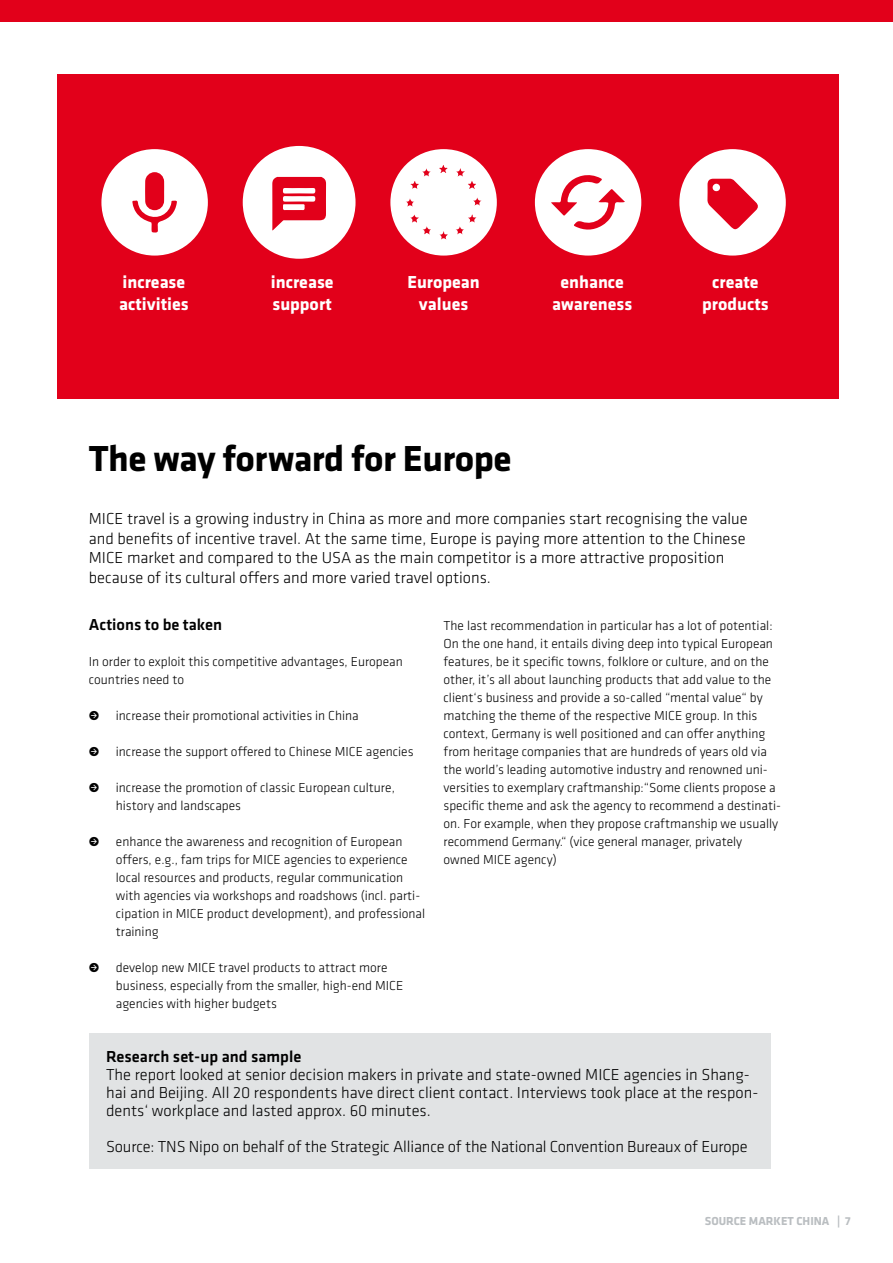
<style>
.page{position:relative;width:893px;height:1263px;background:#fff}
.page>*{position:absolute;margin:0;border:0;box-sizing:border-box;transform-origin:0 0}
.t1{font:700 37.5px "Klavika";letter-spacing:-.015em;color:#000}
.t2{font:700 18px/21.6px "Klavika";color:#fff;text-align:center}
.t3{font:300 16.5px/19.8px "Klavika";color:#000}
.t4{font:500 16.5px "Klavika";color:#000}
.t5{font:300 13.5px/18px "Klavika";color:#000}
.t6{font:700 12px "Klavika";color:#babec1}
.s1{font-weight:400}
</style>
<div class="page">
<div style="left:89px;top:1033px;width:682px;height:136px;background:#e1e3e4"></div>
<div style="left:58px;top:74px;width:781px;height:324px;background:#e2001a"></div>
<svg style="left:243px;top:146px;width:113px;height:113px"></svg>
<svg style="left:101px;top:149px;width:107px;height:107px"></svg>
<svg style="left:535px;top:149px;width:106px;height:107px"></svg>
<svg style="left:679px;top:149px;width:107px;height:107px"></svg>
<svg style="left:390px;top:149px;width:107px;height:107px"></svg>
<div style="left:0;top:0;width:893px;height:21px;background:#e2001a"></div>
<h2 class="t2" style="left:119px;top:272px;width:71px;text-align:left">increase activities</h2>
<h2 class="t2" style="left:271px;top:272px;width:64px;text-align:left">increase support</h2>
<h2 class="t2" style="left:407px;top:272px;width:74px">European values</h2>
<h2 class="t2" style="left:552px;top:272px;width:81px">enhance awareness</h2>
<h2 class="t2" style="left:702px;top:272px;width:68px">create products</h2>
<h1 class="t1" style="left:89px;top:439px;width:424px">The way forward for Europe</h1>
<p class="t3" style="left:89px;top:508px;width:660px">MICE travel is a growing industry in China as more and more companies start recognising the value and benefits of incentive travel. At the same time, Europe is paying more attention to the Chinese MICE market and compared to the USA as the main competitor is a more attractive proposition because of its cultural offers and more varied travel options.</p>
<p class="t4" style="left:89px;top:613px;width:135px">Actions to be taken</p>
<p class="t5" style="left:89px;top:652px;width:315px">In order to exploit this competitive advantages, European countries need to</p>
<p class="t5" style="left:89px;top:706px;width:271px"><span class="s1">•</span> increase their promotional activities in China</p>
<p class="t5" style="left:89px;top:742px;width:326px"><span class="s1">•</span> increase the support offered to Chinese MICE agencies</p>
<p class="t5" style="left:116px;top:778px;width:281px;text-indent:-27px"><span class="s1">•</span> increase the promotion of classic European culture, history and landscapes</p>
<p class="t5" style="left:116px;top:832px;width:311px;text-indent:-27px"><span class="s1">•</span> enhance the awareness and recognition of European offers, e.g., fam trips for MICE agencies to experience local resources and products, regular communication with agencies via workshops and roadshows (incl. parti&shy;cipation in MICE product development), and professional training</p>
<p class="t5" style="left:116px;top:958px;width:289px;text-indent:-27px"><span class="s1">•</span> develop new MICE travel products to attract more business, especially from the smaller, high-end MICE agencies with higher budgets</p>
<p class="t5" style="left:443px;top:616px;width:339px">The last recommendation in particular has a lot of potential:<br>On the one hand, it entails diving deep into typical European features, be it specific towns, folklore or culture, and on the other, it’s all about launching products that add value to the client‘s business and provide a so-called “mental value“ by matching the theme of the respective MICE group. In this context, Germany is well positioned and can offer anything from heritage companies that are hundreds of years old via the world’s leading automotive industry and renowned uni&shy;versities to exemplary craftmanship:“Some clients propose a specific theme and ask the agency to recommend a destinati&shy;on. For example, when they propose craftmanship we usually recommend Germany.“ (vice general manager, privately owned MICE agency)</p>
<p class="t4" style="left:106px;top:1045px;width:197px">Research set-up and sample</p>
<p class="t3" style="left:106px;top:1065px;width:654px;line-height:18px">The report looked at senior decision makers in private and state-owned MICE agencies in Shang&shy;hai and Beijing. All 20 respondents have direct client contact. Interviews took place at the respon&shy;dents‘ workplace and lasted approx. 60 minutes.</p>
<p class="t3" style="left:106px;top:1136px;width:643px">Source: TNS Nipo on behalf of the Strategic Alliance of the National Convention Bureaux of Europe</p>
<p class="t6" style="left:705px;top:1215px;width:147px">SOURCE MARKET CHINA | 7</p>
</div>
